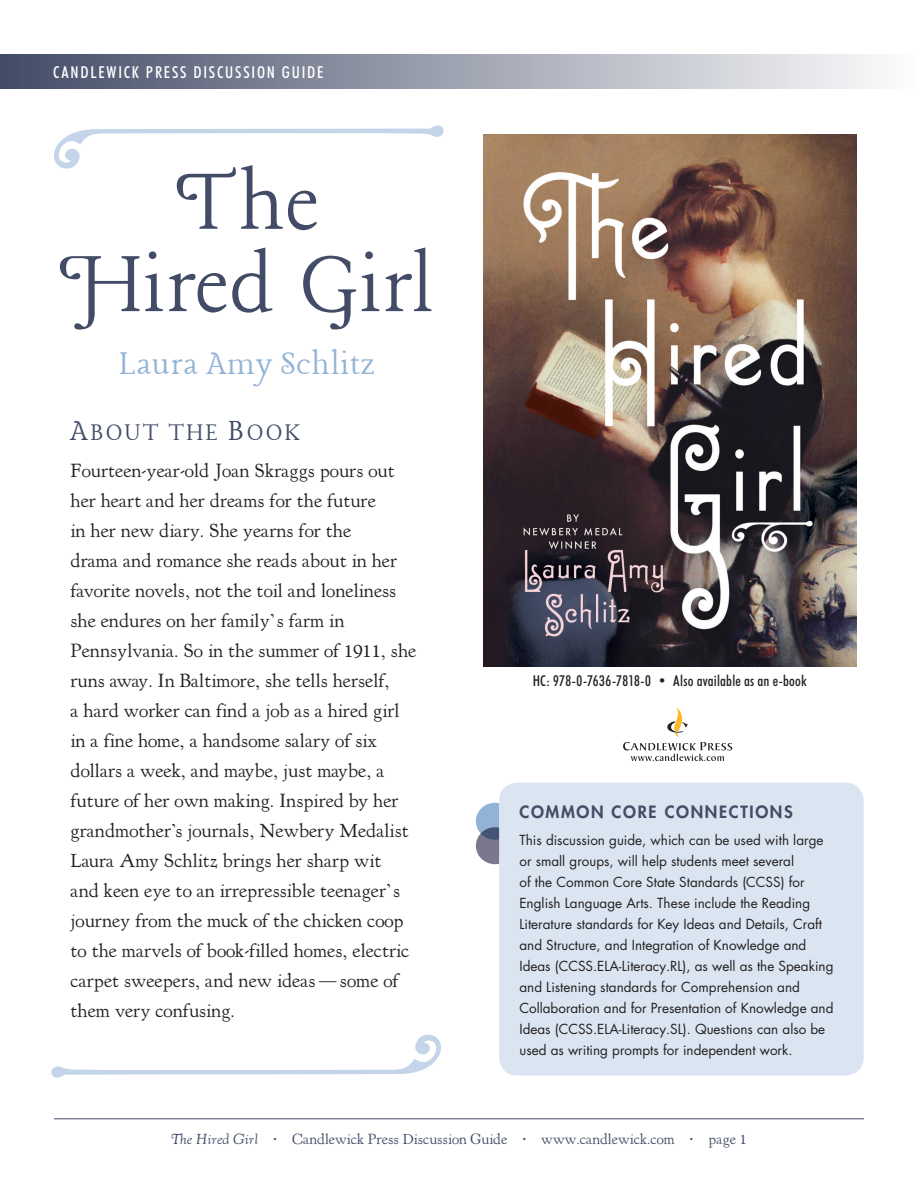
<style>
.page{position:relative;width:918px;height:1188px;background:#fff}
.page>*{position:absolute;margin:0;border:0;box-sizing:border-box;transform-origin:0 0}
.PICTUREBOOK_-_Basic{font:94.65px/82.3px "Lancelot";color:#434c67;text-align:center}
.PICTUREBOOK_-_Basic-2{font:37.5px "Lancelot";letter-spacing:.02em;color:#92b3d6}
.t1{font:27px "Lancelot";letter-spacing:.1em;color:#434c67}
.t2{font:19.5px/30px "LTC Kennerley";color:#231f20}
.t3{font:500 condensed 16.5px "Futura BT";letter-spacing:.11em;color:#fff}
.t4{font:800 16.5px "Futura";letter-spacing:.1em;color:#434c67}
.t5{font:15px "LTC Kennerley";color:#434c67}
.t6{font:500 condensed 15px "Futura BT";letter-spacing:.015em;color:#231f20}
.t7{font:13.5px/21px "Futura";color:#231f20}
.s1{font-size:33px}
.s2{font-style:italic}
</style>
<div class="page">
<img style="left:483px;top:134px;width:373px;height:532px">
<hr style="left:54px;top:1118px;width:810px;height:1px;background:#434c67">
<div style="left:0;top:54px;width:918px;height:35px;background:linear-gradient(to right,#424b66,#fdfdfd)"></div>
<div style="left:499px;top:783px;width:365px;height:293px;background:#dae5f1;border-radius:18px"></div>
<svg style="left:476px;top:803px;width:23px;height:61px"></svg>
<svg style="left:54px;top:125px;width:390px;height:44px"></svg>
<svg style="left:51px;top:1034px;width:390px;height:44px"></svg>
<svg style="left:623px;top:707px;width:109px;height:54px"></svg>
<p class="t3" style="left:53px;top:62px;width:272px">CANDLEWICK PRESS DISCUSSION GUIDE</p>
<p class="PICTUREBOOK_-_Basic" style="left:61px;top:166px;width:374px">The<br>Hired Girl</p>
<p class="PICTUREBOOK_-_Basic-2" style="left:120px;top:345px;width:257px">Laura Amy Schlitz</p>
<p class="t1" style="left:71px;top:419px;width:231px"><span class="s1">A</span>BOUT THE <span class="s1">B</span>OOK</p>
<p class="t2" style="left:71px;top:456px;width:347px">Fourteen-year-old Joan Skraggs pours out her heart and her dreams for the future<br>in her new diary. She yearns for the<br>drama and romance she reads about in her favorite novels, not the toil and loneliness she endures on her family’s farm in Pennsylvania. So in the summer of 1911, she runs away. In Baltimore, she tells herself,<br>a hard worker can find a job as a hired girl in a fine home, a handsome salary of six dollars a week, and maybe, just maybe, a future of her own making. Inspired by her grandmother’s journals, Newbery Medalist Laura Amy Schlitz brings her sharp wit<br>and keen eye to an irrepressible teenager’s journey from the muck of the chicken coop to the marvels of book-filled homes, electric carpet sweepers, and new ideas—some of them very confusing.</p>
<p class="t6" style="left:533px;top:671px;width:276px">HC: 978-0-7636-7818-0 • Also available as an e-book</p>
<p class="t4" style="left:519px;top:801px;width:275px">COMMON CORE CONNECTIONS</p>
<p class="t7" style="left:519px;top:830px;width:316px">This discussion guide, which can be used with large or small groups, will help students meet several<br>of the Common Core State Standards (CCSS) for English Language Arts. These include the Reading Literature standards for Key Ideas and Details, Craft and Structure, and Integration of Knowledge and Ideas (CCSS.ELA-Literacy.RL), as well as the Speaking and Listening standards for Comprehension and Collaboration and for Presentation of Knowledge and Ideas (CCSS.ELA-Literacy.SL). Questions can also be used as writing prompts for independent work.</p>
<p class="t5" style="left:171px;top:1131px;width:577px"><span class="s2">The Hired Girl</span> • Candlewick Press Discussion Guide • www.candlewick.com • page 1</p>
</div>
